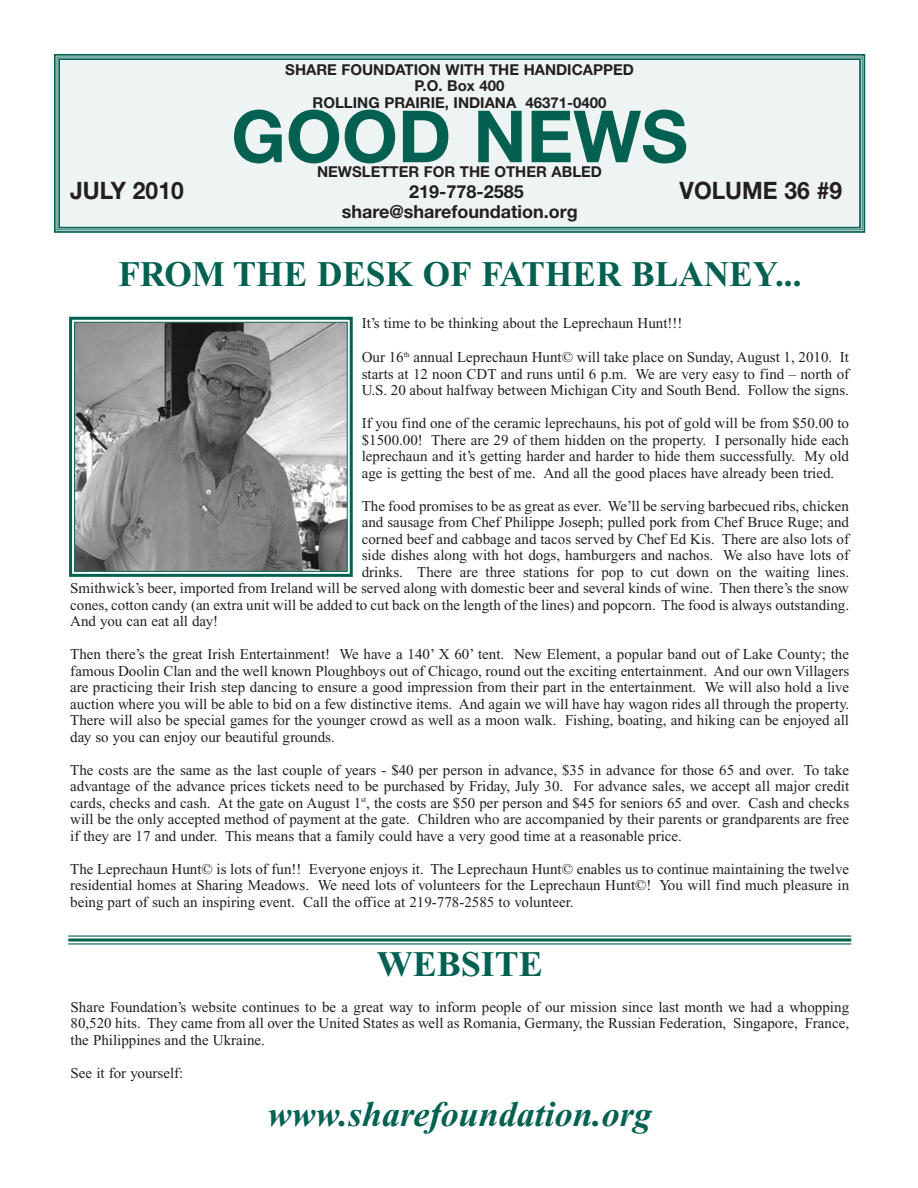
<style>
.page{position:relative;width:918px;height:1188px;background:#fff}
.page>*{position:absolute;margin:0;border:0;box-sizing:border-box;transform-origin:0 0}
.t1{font:700 72px "Helvetica Neue";color:#046152}
.t2{font:700 36px "Times New Roman";color:#046152}
.t3{font:italic 700 36px "Times New Roman";color:#046152}
.t4{font:700 24px "Helvetica Neue";color:#231f20;scale:.95 1}
.t5{font:700 18px "Helvetica Neue";color:#231f20}
.t6{font:15px/16.5px "Times New Roman";color:#231f20;text-align:justify}
.t7{font:700 15px/16.5px "Helvetica Neue";color:#231f20;text-align:center}
</style>
<div class="page">
<div style="left:59px;top:59px;width:801px;height:169px;background:#edf4f3"></div>
<div style="left:54px;top:54px;width:811px;height:179px;border:2px solid #046152"></div>
<div style="left:58px;top:58px;width:803px;height:171px;border:2px solid #046152"></div>
<img style="left:76px;top:324px;width:270px;height:246px">
<div style="left:69px;top:317px;width:284px;height:260px;border:3px solid #046152"></div>
<div style="left:74px;top:322px;width:274px;height:250px;border:1px solid #046152"></div>
<hr style="left:68px;top:936px;width:783px;height:1px;background:#046152">
<hr style="left:68px;top:939px;width:783px;height:3px;background:#046152">
<hr style="left:68px;top:943px;width:783px;height:2px;background:#046152">
<p class="t7" style="left:285px;top:62px;width:350px">SHARE FOUNDATION WITH THE HANDICAPPED<br>P.O. Box 400<br>ROLLING PRAIRIE, INDIANA 46371-0400</p>
<h1 class="t1" style="left:231px;top:111px;width:458px">GOOD NEWS</h1>
<p class="t7" style="left:317px;top:164px;width:286px">NEWSLETTER FOR THE OTHER ABLED</p>
<h3 class="t4" style="left:70px;top:182px;width:121px">JULY 2010</h3>
<p class="t5" style="left:409px;top:185px;width:116px">219-778-2585</p>
<h3 class="t4" style="left:680px;top:182px;width:173px">VOLUME 36 #9</h3>
<p class="t5" style="left:342px;top:205px;width:238px">share@sharefoundation.org</p>
<h2 class="t2" style="left:118px;top:262px;width:685px">FROM THE DESK OF FATHER BLANEY...</h2>
<p class="t6" style="left:362px;top:316px;width:322px">It’s time to be thinking about the Leprechaun Hunt!!!</p>
<p class="t6" style="left:362px;top:350px;width:489px">Our 16<sup>th</sup> annual Leprechaun Hunt© will take place on Sunday, August 1, 2010. It starts at 12 noon CDT and runs until 6 p.m. We are very easy to find – north of U.S. 20 about halfway between Michigan City and South Bend. Follow the signs.</p>
<p class="t6" style="left:362px;top:416px;width:489px">If you find one of the ceramic leprechauns, his pot of gold will be from $50.00 to $1500.00! There are 29 of them hidden on the property. I personally hide each leprechaun and it’s getting harder and harder to hide them successfully. My old age is getting the best of me. And all the good places have already been tried.</p>
<p class="t6" style="left:362px;top:499px;width:489px">The food promises to be as great as ever. We’ll be serving barbecued ribs, chicken</p>
<p class="t6" style="left:362px;top:515px;width:489px">and sausage from Chef Philippe Joseph; pulled pork from Chef Bruce Ruge; and</p>
<p class="t6" style="left:362px;top:532px;width:489px">corned beef and cabbage and tacos served by Chef Ed Kis. There are also lots of</p>
<p class="t6" style="left:362px;top:548px;width:489px">side dishes along with hot dogs, hamburgers and nachos. We also have lots of</p>
<p class="t6" style="left:362px;top:565px;width:489px">drinks. There are three stations for pop to cut down on the waiting lines.</p>
<p class="t6" style="left:70px;top:581px;width:780px">Smithwick’s beer, imported from Ireland will be served along with domestic beer and several kinds of wine. Then there’s the snow</p>
<p class="t6" style="left:70px;top:598px;width:780px">cones, cotton candy (an extra unit will be added to cut back on the length of the lines) and popcorn. The food is always outstanding.</p>
<p class="t6" style="left:70px;top:614px;width:150px">And you can eat all day!</p>
<p class="t6" style="left:70px;top:647px;width:781px">Then there’s the great Irish Entertainment! We have a 140’ X 60’ tent. New Element, a popular band out of Lake County; the famous Doolin Clan and the well known Ploughboys out of Chicago, round out the exciting entertainment. And our own Villagers are practicing their Irish step dancing to ensure a good impression from their part in the entertainment. We will also hold a live auction where you will be able to bid on a few distinctive items. And again we will have hay wagon rides all through the property.<br>There will also be special games for the younger crowd as well as a moon walk. Fishing, boating, and hiking can be enjoyed all day so you can enjoy our beautiful grounds.</p>
<p class="t6" style="left:70px;top:763px;width:781px">The costs are the same as the last couple of years - $40 per person in advance, $35 in advance for those 65 and over. To take advantage of the advance prices tickets need to be purchased by Friday, July 30. For advance sales, we accept all major credit cards, checks and cash. At the gate on August 1<sup>st</sup>, the costs are $50 per person and $45 for seniors 65 and over. Cash and checks will be the only accepted method of payment at the gate. Children who are accompanied by their parents or grandparents are free if they are 17 and under. This means that a family could have a very good time at a reasonable price.</p>
<p class="t6" style="left:70px;top:862px;width:781px">The Leprechaun Hunt© is lots of fun!! Everyone enjoys it. The Leprechaun Hunt© enables us to continue maintaining the twelve residential homes at Sharing Meadows. We need lots of volunteers for the Leprechaun Hunt©! You will find much pleasure in being part of such an inspiring event. Call the office at 219-778-2585 to volunteer.</p>
<h2 class="t2" style="left:377px;top:952px;width:168px">WEBSITE</h2>
<p class="t6" style="left:71px;top:1000px;width:780px">Share Foundation’s website continues to be a great way to inform people of our mission since last month we had a whopping 80,520 hits. They came from all over the United States as well as Romania, Germany, the Russian Federation, Singapore, France, the Philippines and the Ukraine.</p>
<p class="t6" style="left:71px;top:1066px;width:114px">See it for yourself:</p>
<h2 class="t3" style="left:268px;top:1102px;width:385px">www.sharefoundation.org</h2>
</div>
